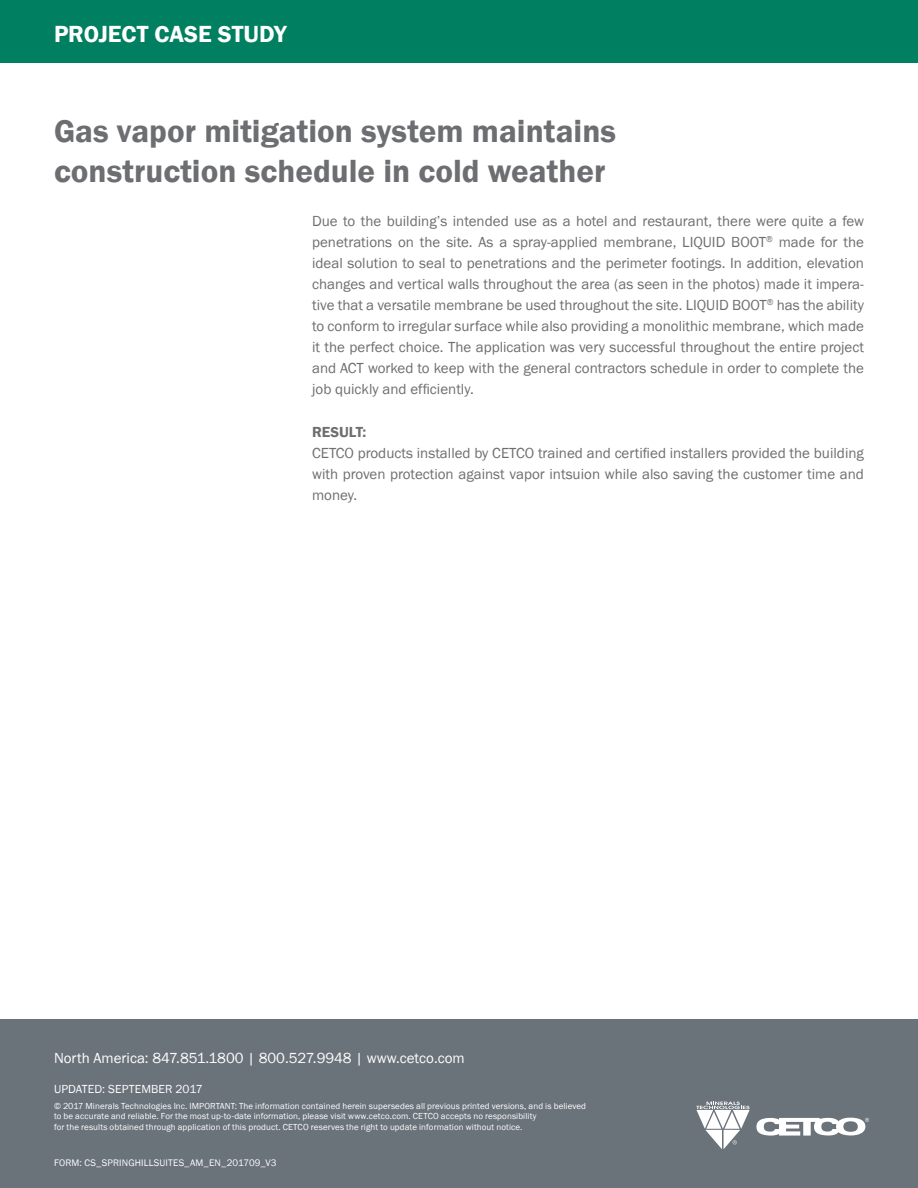
<style>
.page{position:relative;width:918px;height:1188px;background:#fff}
.page>*{position:absolute;margin:0;border:0;box-sizing:border-box;transform-origin:0 0}
.t1{font:600 33px/39.6px "Franklin Gothic";color:#6d6e71}
.t2{font:600 24px "Franklin Gothic";letter-spacing:-.005em;color:#fff}
.t3{font:15px/21px "Franklin Gothic";color:#6d6e71;text-align:justify}
.t4{font:15px "Franklin Gothic";color:#fff}
.t5{font:600 15px "Franklin Gothic";color:#6d6e71}
.t6{font:12px "Franklin Gothic";letter-spacing:.005em;color:#fff}
.t7{font:9.75px "Franklin Gothic";letter-spacing:.015em;color:#fff}
.t8{font:9px/10.5px "Franklin Gothic";letter-spacing:.01em;color:#fff}
</style>
<div class="page">
<div style="left:0;top:0;width:918px;height:63px;background:#008061"></div>
<div style="left:0;top:1019px;width:918px;height:169px;background:#6a727a"></div>
<svg style="left:756px;top:1118px;width:113px;height:18px"></svg>
<svg style="left:696px;top:1102px;width:54px;height:47px"></svg>
<h2 class="t2" style="left:54px;top:19px;width:234px">PROJECT CASE STUDY</h2>
<h1 class="t1" style="left:54px;top:112px;width:564px">Gas vapor mitigation system maintains construction schedule in cold weather</h1>
<p class="t3" style="left:312px;top:211px;width:553px">Due to the building’s intended use as a hotel and restaurant, there were quite a few penetrations on the site. As a spray-applied membrane, LIQUID BOOT<sup>®</sup> made for the ideal solution to seal to penetrations and the perimeter footings. In addition, elevation changes and vertical walls throughout the area (as seen in the photos) made it impera&shy;tive that a versatile membrane be used throughout the site. LIQUID BOOT<sup>®</sup> has the ability to conform to irregular surface while also providing a monolithic membrane, which made it the perfect choice. The application was very successful throughout the entire project and ACT worked to keep with the general contractors schedule in order to complete the job quickly and efficiently.</p>
<p class="t5" style="left:312px;top:422px;width:56px">RESULT:</p>
<p class="t3" style="left:312px;top:442px;width:553px">CETCO products installed by CETCO trained and certified installers provided the building with proven protection against vapor intsuion while also saving the customer time and money.</p>
<p class="t4" style="left:54px;top:1049px;width:412px">North America: 847.851.1800 | 800.527.9948 | www.cetco.com</p>
<p class="t8" style="left:54px;top:1101px;width:534px">© 2017 Minerals Technologies Inc. IMPORTANT: The information contained herein supersedes all previous printed versions, and is believed to be accurate and reliable. For the most up-to-date information, please visit www.cetco.com. CETCO accepts no responsibility<br>for the results obtained through application of this product. CETCO reserves the right to update information without notice.</p>
<p class="t6" style="left:54px;top:1081px;width:150px">UPDATED: SEPTEMBER 2017</p>
<p class="t7" style="left:54px;top:1157px;width:224px">FORM: CS_SPRINGHILLSUITES_AM_EN_201709_V3</p>
</div>
